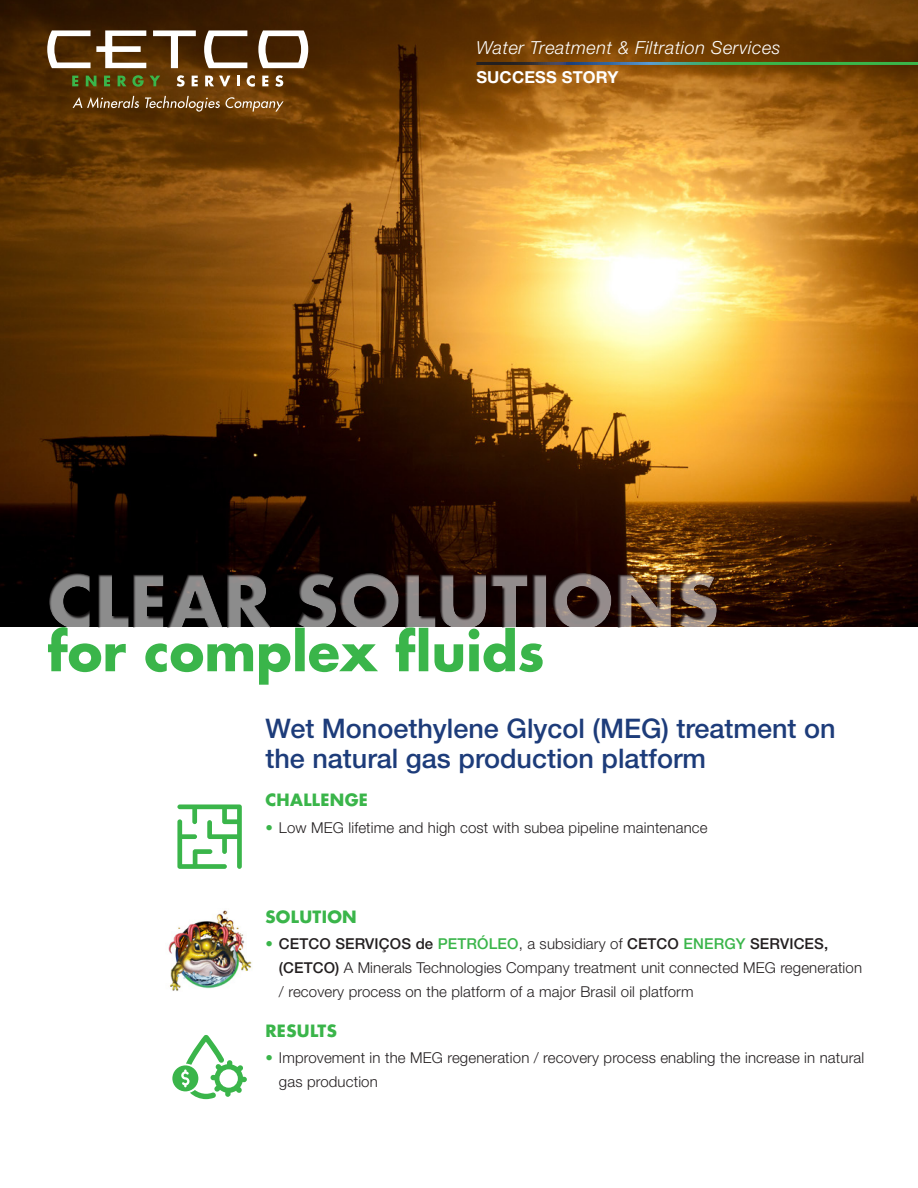
<style>
.page{position:relative;width:918px;height:1188px;background:#fff}
.page>*{position:absolute;margin:0;border:0;box-sizing:border-box;transform-origin:0 0}
.t1{font:500 27px/30px "Helvetica Neue LT Std";color:#1d3c7a}
.Product_Line{font:italic 300 18px "Helvetica Neue LT Std";letter-spacing:.03em;color:#fff}
.Subtitles{font:700 16.5px "Futura Std";letter-spacing:.02em;color:#3ab54a}
.Success_Story{font:700 16.5px "Helvetica Neue LT Std";letter-spacing:.01em;color:#fff}
.t2{font:300 15px/24px "Helvetica Neue LT Std";letter-spacing:.01em;color:#231f20}
.s1{color:#3ab54a}
.s2{font-weight:500}
.s3{font-weight:500;color:#3ab54a}
</style>
<div class="page">
<img style="left:0;top:0;width:918px;height:627px">
<svg style="left:177px;top:804px;width:65px;height:65px"></svg>
<svg style="left:172px;top:1035px;width:75px;height:64px"></svg>
<img style="left:168px;top:910px;width:84px;height:81px">
<svg style="left:47px;top:30px;width:99px;height:38px"></svg>
<svg style="left:153px;top:30px;width:43px;height:38px"></svg>
<svg style="left:204px;top:30px;width:43px;height:38px"></svg>
<svg style="left:258px;top:30px;width:50px;height:38px"></svg>
<svg style="left:72px;top:76px;width:6px;height:10px"></svg>
<svg style="left:86px;top:76px;width:10px;height:10px"></svg>
<svg style="left:104px;top:76px;width:6px;height:10px"></svg>
<svg style="left:118px;top:75px;width:42px;height:12px"></svg>
<svg style="left:177px;top:75px;width:8px;height:12px"></svg>
<svg style="left:192px;top:76px;width:6px;height:10px"></svg>
<svg style="left:205px;top:76px;width:25px;height:10px"></svg>
<svg style="left:237px;top:76px;width:3px;height:10px"></svg>
<svg style="left:247px;top:75px;width:8px;height:12px"></svg>
<svg style="left:262px;top:76px;width:6px;height:10px"></svg>
<svg style="left:275px;top:75px;width:8px;height:12px"></svg>
<svg style="left:73px;top:96px;width:66px;height:12px"></svg>
<svg style="left:145px;top:96px;width:139px;height:16px"></svg>
<svg style="left:48px;top:630px;width:495px;height:55px"></svg>
<svg style="left:48px;top:572px;width:670px;height:58px"></svg>
<hr style="left:476px;top:62px;width:442px;height:3px;background:#fff">
<p class="Product_Line" style="left:476px;top:37px;width:306px">Water Treatment &amp; Filtration Services</p>
<p class="Success_Story" style="left:476px;top:67px;width:143px">SUCCESS STORY</p>
<p class="t1" style="left:265px;top:713px;width:572px">Wet Monoethylene Glycol (MEG) treatment on the natural gas production platform</p>
<p class="Subtitles" style="left:265px;top:789px;width:104px">CHALLENGE</p>
<p class="t2" style="left:265px;top:815px;width:444px"><span class="s1">•</span> Low MEG lifetime and high cost with subea pipeline maintenance</p>
<p class="Subtitles" style="left:265px;top:906px;width:93px">SOLUTION</p>
<p class="t2" style="left:279px;top:932px;width:585px;text-indent:-14px"><span class="s1">•</span> <span class="s2">CETCO SERVIÇOS de</span> <span class="s3">PETRÓLEO</span>, a subsidiary of <span class="s2">CETCO</span> <span class="s3">ENERGY</span> <span class="s2">SERVICES, (CETCO)</span> A Minerals Technologies Company treatment unit connected MEG regeneration / recovery process on the platform of a major Brasil oil platform</p>
<p class="Subtitles" style="left:265px;top:1019px;width:73px">RESULTS</p>
<p class="t2" style="left:279px;top:1045px;width:587px;text-indent:-14px"><span class="s1">•</span> Improvement in the MEG regeneration / recovery process enabling the increase in natural gas production</p>
</div>
